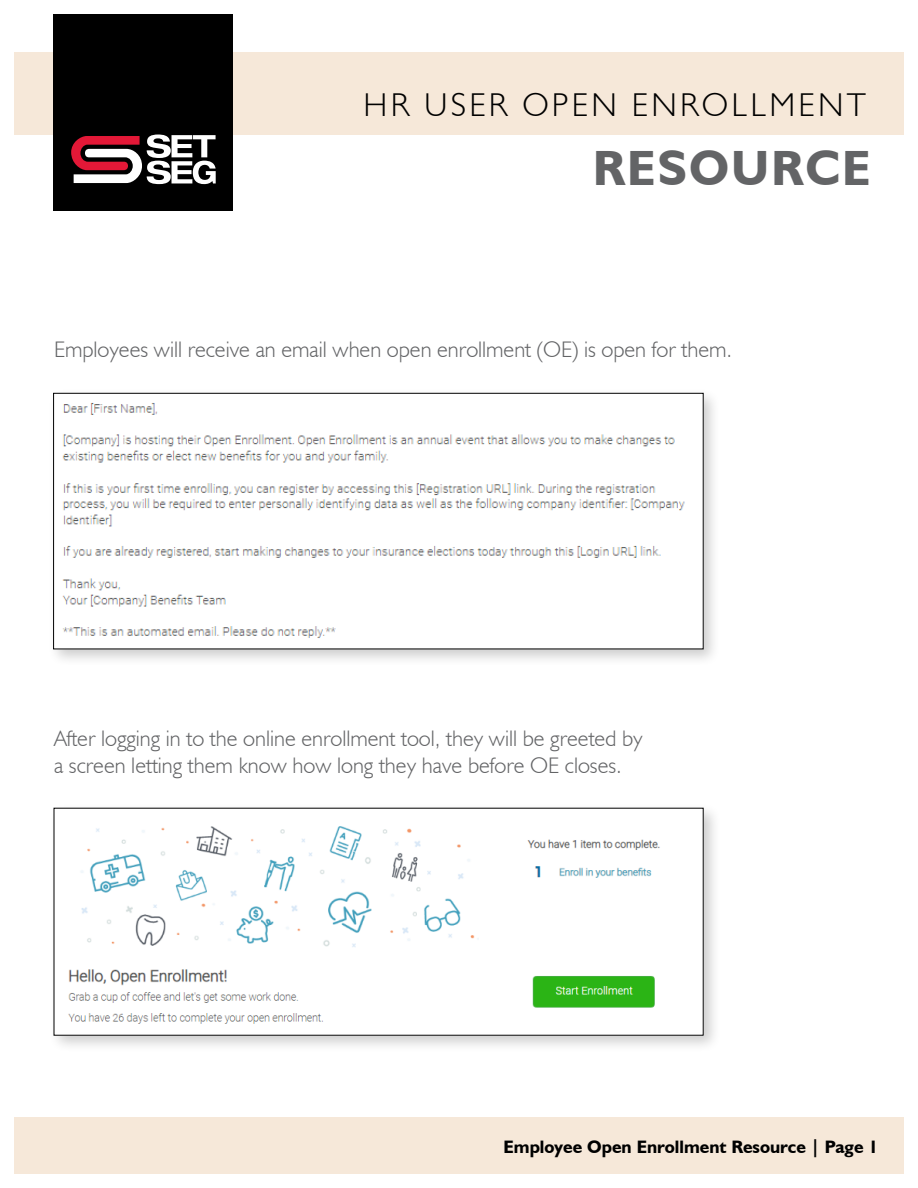
<style>
.page{position:relative;width:918px;height:1188px;background:#fff}
.page>*{position:absolute;margin:0;border:0;box-sizing:border-box;transform-origin:0 0}
.t1{font:700 49.5px "Humanist 521 BT";letter-spacing:.04em;color:#636466}
.t2{font:300 33px "Humanist 521 BT";letter-spacing:.1em;color:#000}
.t3{font:300 22.5px/27px "Humanist 521 BT";color:#636466}
.t4{font:700 18px "Humanist 521 BT";color:#000}
</style>
<div class="page">
<div style="left:0;top:52px;width:918px;height:83px;background:#f6e8d9"></div>
<div style="left:0;top:1118px;width:918px;height:70px;background:#f6e8d9"></div>
<div style="left:54px;top:0;width:179px;height:210px;background:#000"></div>
<div style="left:0;top:0;width:918px;height:14px;background:#fff"></div>
<div style="left:0;top:0;width:14px;height:1188px;background:#fff"></div>
<div style="left:904px;top:0;width:14px;height:1188px;background:#fff"></div>
<div style="left:0;top:1174px;width:918px;height:14px;background:#fff"></div>
<svg style="left:71px;top:135px;width:145px;height:49px"></svg>
<div style="left:48px;top:388px;width:673px;height:278px;background:#000;opacity:.2"></div>
<img style="left:55px;top:395px;width:646px;height:252px">
<div style="left:53px;top:393px;width:650px;height:256px;border:1px solid #000"></div>
<div style="left:48px;top:803px;width:673px;height:250px;background:#000;opacity:.2"></div>
<img style="left:56px;top:810px;width:645px;height:223px">
<p class="t2" style="left:364px;top:85px;width:504px">HR USER OPEN ENROLLMENT</p>
<p class="t1" style="left:593px;top:138px;width:279px">RESOURCE</p>
<p class="t3" style="left:54px;top:335px;width:680px">Employees will receive an email when open enrollment (OE) is open for them.</p>
<p class="t3" style="left:54px;top:724px;width:590px">After logging in to the online enrollment tool, they will be greeted by a screen letting them know how long they have before OE closes.</p>
<p class="t4" style="left:504px;top:1135px;width:376px">Employee Open Enrollment Resource | Page 1</p>
</div>
